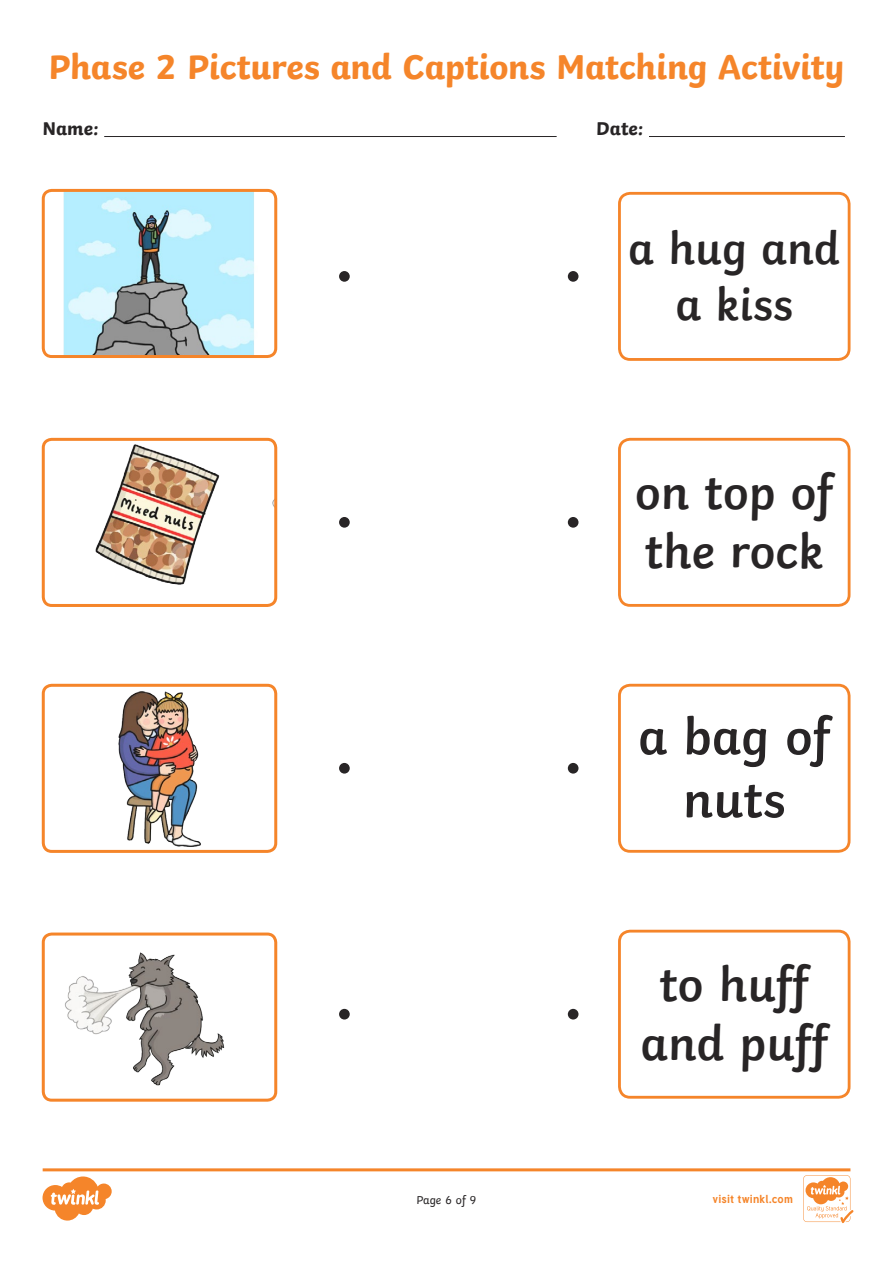
<style>
.page{position:relative;width:893px;height:1263px;background:#fff}
.page>*{position:absolute;margin:0;border:0;box-sizing:border-box;transform-origin:0 0}
.Heading_2{font:600 52.5px/63px "Twinkl";color:#282526;text-align:center}
.Heading_2-2{font:600 49.5px/59.4px "Twinkl";color:#282526}
.Heading_2-3{font:600 46.5px/55.8px "Twinkl";color:#282526;text-align:center}
.Heading_1{font:700 36px "Twinkl";letter-spacing:-.01em;color:#f5852a}
.KS2_Body_Copy{font:700 19.5px "Twinkl";color:#282526}
.t1{font:12px "Twinkl";letter-spacing:-.005em;color:#282526}
.t2{font:700 11.4px "Tuffy";letter-spacing:.015em;color:#f5852a}
</style>
<div class="page">
<div style="left:339px;top:271px;width:11px;height:11px;background:#282526;border-radius:50%"></div>
<div style="left:339px;top:763px;width:11px;height:11px;background:#282526;border-radius:50%"></div>
<div style="left:339px;top:517px;width:11px;height:11px;background:#282526;border-radius:50%"></div>
<div style="left:339px;top:1009px;width:11px;height:10px;background:#282526;border-radius:50%"></div>
<div style="left:568px;top:271px;width:10px;height:11px;background:#282526;border-radius:50%"></div>
<div style="left:568px;top:763px;width:10px;height:11px;background:#282526;border-radius:50%"></div>
<div style="left:568px;top:517px;width:10px;height:11px;background:#282526;border-radius:50%"></div>
<div style="left:568px;top:1009px;width:10px;height:10px;background:#282526;border-radius:50%"></div>
<div style="left:618px;top:192px;width:232px;height:169px;border:3px solid #f5852a;border-radius:11px"></div>
<div style="left:618px;top:438px;width:232px;height:169px;border:3px solid #f5852a;border-radius:11px"></div>
<div style="left:618px;top:684px;width:232px;height:169px;border:3px solid #f5852a;border-radius:11px"></div>
<div style="left:618px;top:930px;width:232px;height:169px;border:3px solid #f5852a;border-radius:11px"></div>
<hr style="left:104px;top:136px;width:453px;height:1px;background:#282526">
<hr style="left:649px;top:136px;width:196px;height:1px;background:#282526">
<img style="left:46px;top:936px;width:227px;height:162px">
<div style="left:42px;top:932px;width:235px;height:170px;border:3px solid #f5852a;border-radius:9px"></div>
<img style="left:43px;top:685px;width:233px;height:165px">
<div style="left:42px;top:684px;width:235px;height:169px;border:3px solid #f5852a;border-radius:9px"></div>
<img style="left:43px;top:439px;width:233px;height:165px">
<div style="left:42px;top:438px;width:235px;height:169px;border:3px solid #f5852a;border-radius:9px"></div>
<img style="left:43px;top:190px;width:233px;height:165px">
<div style="left:42px;top:189px;width:235px;height:169px;border:3px solid #f5852a;border-radius:9px"></div>
<svg style="left:43px;top:1168px;width:810px;height:55px"></svg>
<p class="Heading_1" style="left:49px;top:37px;width:797px">Phase 2 Pictures and Captions Matching Activity</p>
<p class="KS2_Body_Copy" style="left:42px;top:112px;width:58px">Name:</p>
<p class="KS2_Body_Copy" style="left:596px;top:112px;width:49px">Date:</p>
<p class="Heading_2-3" style="left:628px;top:216px;width:213px">a hug and a kiss</p>
<p class="Heading_2-2" style="left:635px;top:458px;width:199px">on top of the rock</p>
<p class="Heading_2" style="left:638px;top:700px;width:194px">a bag of nuts</p>
<p class="Heading_2-2" style="left:640px;top:950px;width:189px;text-align:center">to huff and puff</p>
<p class="t1" style="left:416px;top:1191px;width:62px">Page 6 of 9</p>
<p class="t2" style="left:712px;top:1190px;width:82px">visit twinkl.com</p>
</div>
